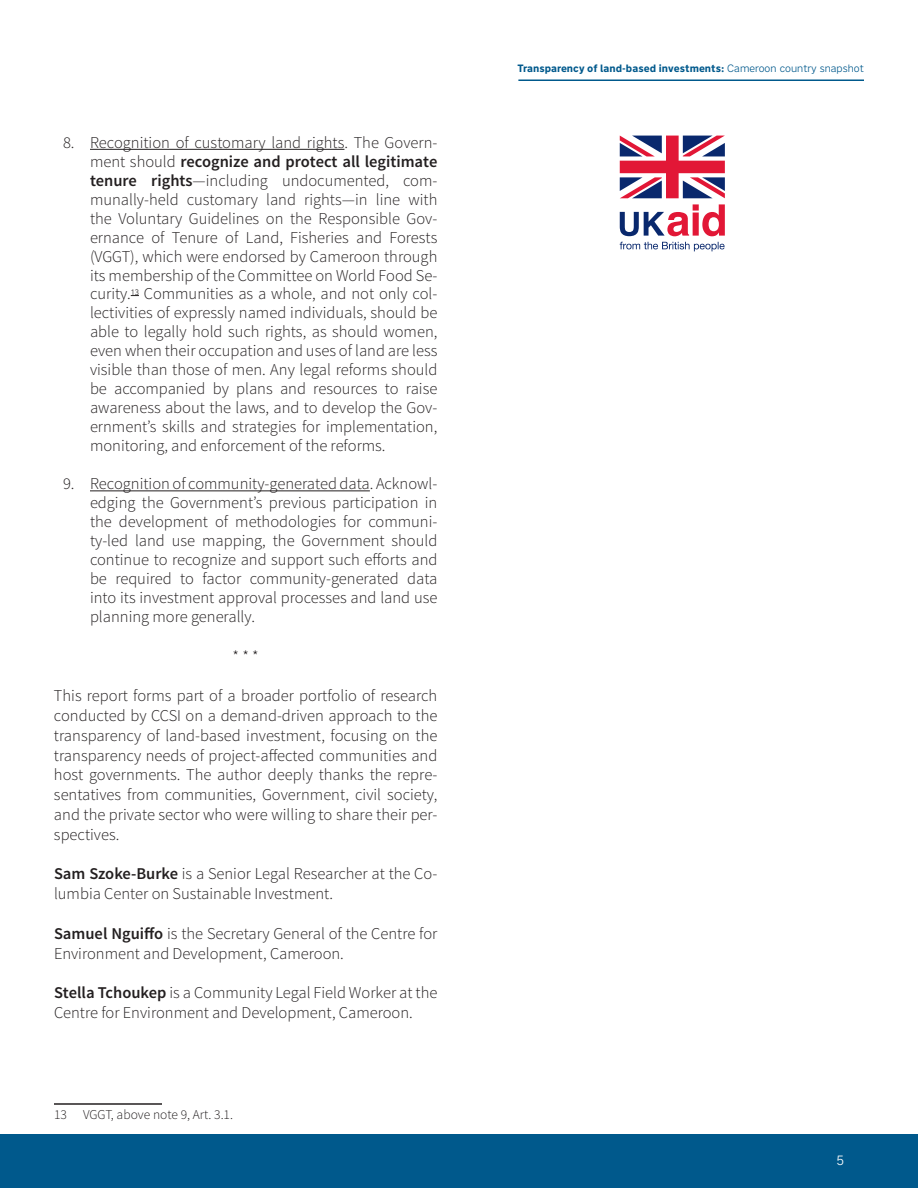
<style>
.page{position:relative;width:918px;height:1188px;background:#fff}
.page>*{position:absolute;margin:0;border:0;box-sizing:border-box;transform-origin:0 0}
.List_Paragraph{font:300 16.5px/19px "Source Sans Pro";color:#231f20;text-align:justify}
.Paragraph_Style_2{font:300 13.5px "Source Sans Pro";color:#231f20}
.t1{font:300 13.5px "Nort";color:#fff}
.t2{font:700 10.5px "Nort";color:#00598c}
.s1{font-weight:600}
.s2{font-weight:300}
</style>
<div class="page">
<div style="left:0;top:1134px;width:918px;height:54px;background:#00598c"></div>
<hr style="left:518px;top:79px;width:346px;height:2px;background:#00598c">
<hr style="left:90px;top:149px;width:254px;height:1px;background:#231f20">
<hr style="left:90px;top:490px;width:280px;height:1px;background:#231f20">
<hr style="left:54px;top:1103px;width:108px;height:2px;background:#231f20">
<svg style="left:620px;top:204px;width:105px;height:32px"></svg>
<svg style="left:620px;top:136px;width:105px;height:62px"></svg>
<svg style="left:620px;top:242px;width:105px;height:9px"></svg>
<p class="List_Paragraph" style="left:90px;top:133px;width:349px;text-indent:-27px">8. Recognition of customary land rights. The Govern&shy;ment should <span class="s1">recognize and protect all legitimate tenure rights</span>—including undocumented, com&shy;munally-held customary land rights—in line with the Voluntary Guidelines on the Responsible Gov&shy;ernance of Tenure of Land, Fisheries and Forests (VGGT), which were endorsed by Cameroon through its membership of the Committee on World Food Se&shy;curity.<sup>13</sup> Communities as a whole, and not only col-</p>
<p class="List_Paragraph" style="left:90px;top:304px;width:349px">lectivities of expressly named individuals, should be able to legally hold such rights, as should women, even when their occupation and uses of land are less visible than those of men. Any legal reforms should be accompanied by plans and resources to raise awareness about the laws, and to develop the Gov&shy;ernment’s skills and strategies for implementation, monitoring, and enforcement of the reforms.</p>
<p class="List_Paragraph" style="left:90px;top:474px;width:349px;text-indent:-27px">9. Recognition of community-generated data. Acknowl&shy;edging the Government’s previous participation in the development of methodologies for communi&shy;ty-led land use mapping, the Government should continue to recognize and support such efforts and be required to factor community-generated data into its investment approval processes and land use planning more generally.</p>
<p class="List_Paragraph" style="left:233px;top:647px;width:28px">* * *</p>
<p class="List_Paragraph" style="left:54px;top:686px;width:385px;line-height:19.8px">This report forms part of a broader portfolio of research conducted by CCSI on a demand-driven approach to the transparency of land-based investment, focusing on the transparency needs of project-affected communities and host governments. The author deeply thanks the repre&shy;sentatives from communities, Government, civil society, and the private sector who were willing to share their per&shy;spectives.</p>
<p class="List_Paragraph" style="left:54px;top:864px;width:385px;line-height:19.8px"><span class="s1">Sam Szoke-Burke</span> is a Senior Legal Researcher at the Co&shy;lumbia Center on Sustainable Investment.</p>
<p class="List_Paragraph" style="left:54px;top:924px;width:385px;line-height:19.8px"><span class="s1">Samuel Nguiffo</span> is the Secretary General of the Centre for<br>Environment and Development, Cameroon.</p>
<p class="List_Paragraph" style="left:54px;top:983px;width:385px;line-height:19.8px"><span class="s1">Stella Tchoukep</span> is a Community Legal Field Worker at the<br>Centre for Environment and Development, Cameroon.</p>
<p class="Paragraph_Style_2" style="left:54px;top:1106px;width:181px">13 VGGT, above note 9, Art. 3.1.</p>
<p class="t2" style="left:517px;top:62px;width:348px">Transparency of land-based investments: <span class="s2">Cameroon country snapshot</span></p>
<p class="t1" style="left:837px;top:1152px;width:9px">5</p>
</div>
